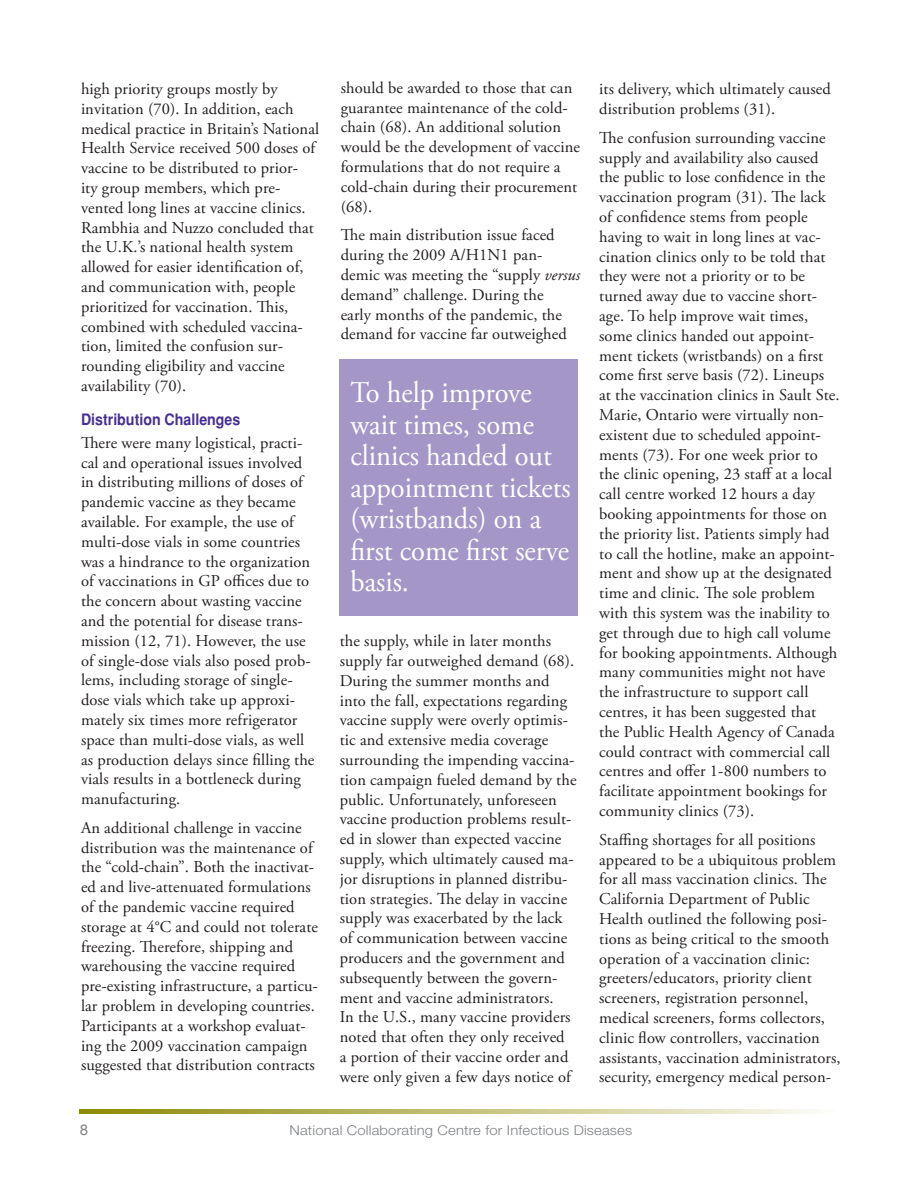
<style>
.page{position:relative;width:918px;height:1188px;background:#fff}
.page>*{position:absolute;margin:0;border:0;box-sizing:border-box;transform-origin:0 0}
.t1{font:30px/31.5px "Adobe Garamond Pro";color:#fff;scale:.95 1}
.t2{font:16.5px/19.8px "Adobe Garamond Pro";letter-spacing:.005em;color:#231f20}
.t3{font:700 condensed 15.75px "Helvetica";color:#482e92;scale:1.1 1}
.t4{font:15px "Helvetica Neue";color:#808285}
.t5{font:300 13.5px "Helvetica Neue";letter-spacing:.01em;color:#808285;scale:1.1 1}
.s1{font-style:italic}
</style>
<div class="page">
<svg style="left:80px;top:1109px;width:735px;height:4px;background:#c2bf78"></svg>
<div style="left:339px;top:359px;width:239px;height:256px;background:#a497c8"></div>
<p class="t2" style="left:81px;top:79px;width:240px">high priority groups mostly by invitation (70). In addition, each medical practice in Britain’s National Health Service received 500 doses of vaccine to be distributed to prior-<br>ity group members, which pre&shy;vented long lines at vaccine clinics.<br>Rambhia and Nuzzo concluded that the U.K.’s national health system allowed for easier identification of, and communication with, people prioritized for vaccination. This, combined with scheduled vaccina&shy;tion, limited the confusion sur&shy;rounding eligibility and vaccine availability (70).</p>
<p class="t3" style="left:81px;top:410px;width:146px">Distribution Challenges</p>
<p class="t2" style="left:81px;top:433px;width:235px">There were many logistical, practi&shy;cal and operational issues involved in distributing millions of doses of pandemic vaccine as they became available. For example, the use of multi-dose vials in some countries was a hindrance to the organization of vaccinations in GP offices due to the concern about wasting vaccine and the potential for disease trans&shy;mission (12, 71). However, the use of single-dose vials also posed prob&shy;lems, including storage of single&shy;dose vials which take up approxi&shy;mately six times more refrigerator space than multi-dose vials, as well as production delays since filling the vials results in a bottleneck during manufacturing.</p>
<p class="t2" style="left:81px;top:818px;width:239px">An additional challenge in vaccine distribution was the maintenance of the “cold-chain”. Both the inactivat&shy;ed and live-attenuated formulations of the pandemic vaccine required storage at 4°C and could not tolerate freezing. Therefore, shipping and warehousing the vaccine required pre-existing infrastructure, a particu&shy;lar problem in developing countries.<br>Participants at a workshop evaluat&shy;ing the 2009 vaccination campaign suggested that distribution contracts</p>
<p class="t2" style="left:341px;top:78px;width:241px">should be awarded to those that can guarantee maintenance of the cold&shy;chain (68). An additional solution would be the development of vaccine formulations that do not require a cold-chain during their procurement (68).</p>
<p class="t2" style="left:341px;top:226px;width:241px">The main distribution issue faced during the 2009 A/H1N1 pan&shy;demic was meeting the “supply <span class="s1">versus </span>demand” challenge. During the<br>early months of the pandemic, the demand for vaccine far outweighed</p>
<h1 class="t1" style="left:350px;top:378px;width:233px">To help improve wait times, some clinics handed out appointment tickets (wristbands) on a first come first serve basis.</h1>
<p class="t2" style="left:340px;top:632px;width:238px">the supply, while in later months supply far outweighed demand (68).<br>During the summer months and into the fall, expectations regarding vaccine supply were overly optimis&shy;tic and extensive media coverage surrounding the impending vaccina&shy;tion campaign fueled demand by the public. Unfortunately, unforeseen vaccine production problems result&shy;ed in slower than expected vaccine supply, which ultimately caused ma&shy;jor disruptions in planned distribu&shy;tion strategies. The delay in vaccine supply was exacerbated by the lack of communication between vaccine producers and the government and subsequently between the govern&shy;ment and vaccine administrators.<br>In the U.S., many vaccine providers noted that often they only received<br>a portion of their vaccine order and were only given a few days notice of</p>
<p class="t2" style="left:599px;top:80px;width:233px">its delivery, which ultimately caused distribution problems (31).</p>
<p class="t2" style="left:599px;top:128px;width:242px">The confusion surrounding vaccine supply and availability also caused the public to lose confidence in the vaccination program (31). The lack of confidence stems from people having to wait in long lines at vac&shy;cination clinics only to be told that they were not a priority or to be turned away due to vaccine short&shy;age. To help improve wait times, some clinics handed out appoint&shy;ment tickets (wristbands) on a first come first serve basis (72). Lineups at the vaccination clinics in Sault Ste.<br>Marie, Ontario were virtually non&shy;existent due to scheduled appoint&shy;ments (73). For one week prior to the clinic opening, 23 staff at a local call centre worked 12 hours a day booking appointments for those on the priority list. Patients simply had to call the hotline, make an appoint&shy;ment and show up at the designated time and clinic. The sole problem with this system was the inability to get through due to high call volume for booking appointments. Although many communities might not have the infrastructure to support call centres, it has been suggested that the Public Health Agency of Canada could contract with commercial call centres and offer 1-800 numbers to facilitate appointment bookings for community clinics (73).</p>
<p class="t2" style="left:599px;top:830px;width:243px">Staffing shortages for all positions appeared to be a ubiquitous problem for all mass vaccination clinics. The California Department of Public Health outlined the following posi&shy;tions as being critical to the smooth operation of a vaccination clinic: greeters/educators, priority client screeners, registration personnel, medical screeners, forms collectors, clinic flow controllers, vaccination assistants, vaccination administrators, security, emergency medical person-</p>
<p class="t4" style="left:80px;top:1120px;width:10px">8</p>
<p class="t5" style="left:290px;top:1121px;width:313px">National Collaborating Centre for Infectious Diseases</p>
</div>
